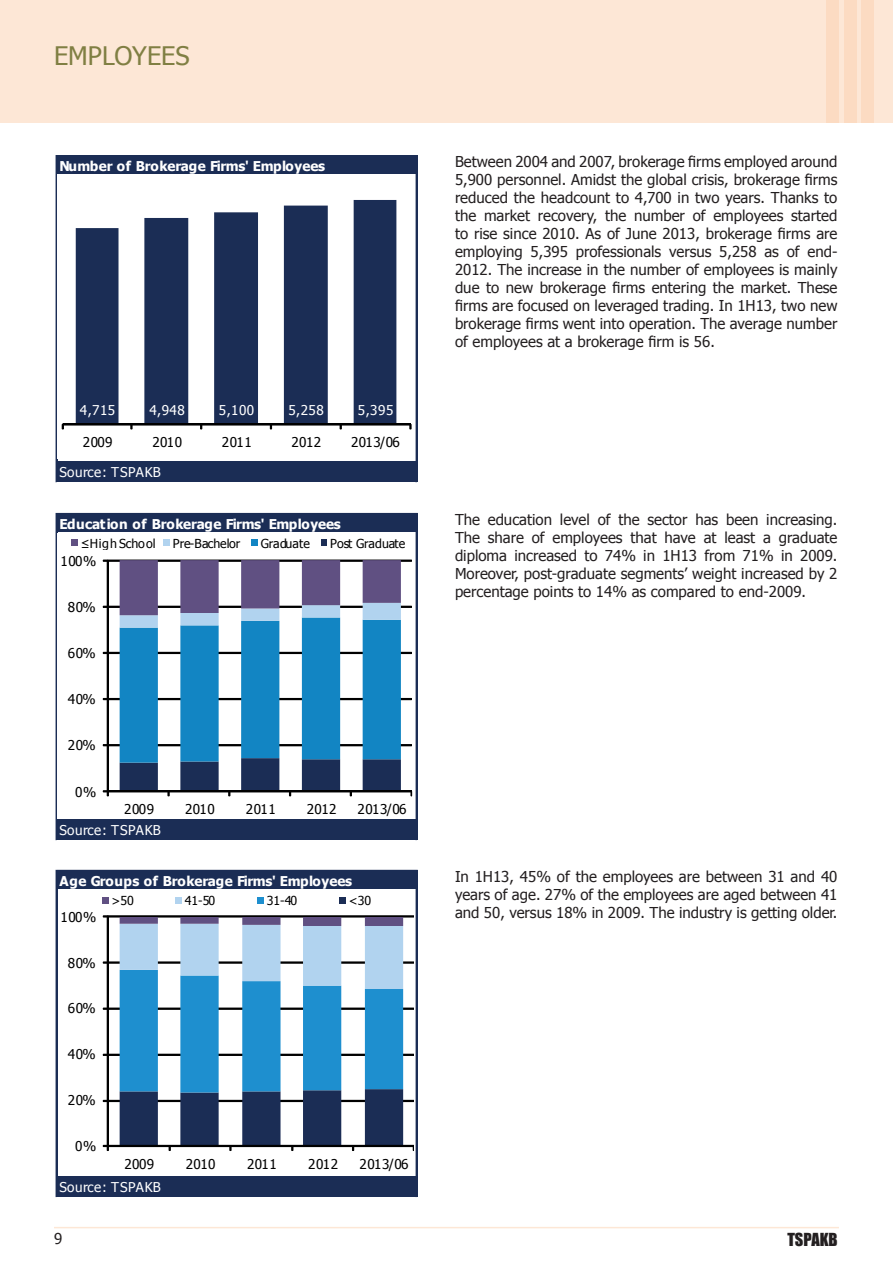
<style>
.page{position:relative;width:893px;height:1263px;background:#fff}
.page>*{position:absolute;margin:0;border:0;box-sizing:border-box;transform-origin:0 0}
.t1{font:25.5px "Tahoma";color:#807f43}
.t2{font:16.5px "Impact";color:#231f20}
.t3{font:15px/18px "Tahoma";color:#231f20;text-align:justify}
.t4{font:13.5px "Tahoma";letter-spacing:.035em;color:#000}
.t5{font:700 13.5px "Tahoma";letter-spacing:-.015em;color:#fff}
.t6{font:13.5px "Tahoma";letter-spacing:.035em;color:#fff}
.t7{font:12.3px "Tahoma";color:#000}
.t8{font:12.3px "Tahoma";letter-spacing:.025em;color:#000}
</style>
<div class="page">
<div style="left:0;top:0;width:893px;height:123px;background:#fde7d6"></div>
<div style="left:844px;top:0;width:12px;height:123px;background:#fcdbc2"></div>
<div style="left:861px;top:0;width:13px;height:123px;background:#fcdbc2"></div>
<div style="left:826px;top:0;width:13px;height:123px;background:#fcdbc2"></div>
<hr style="left:54px;top:1227px;width:785px;height:1px;background:#fcd1af">
<div style="left:57px;top:157px;width:360px;height:19px;background:#1b2d55"></div>
<div style="left:57px;top:461px;width:360px;height:21px;background:#1b2d55"></div>
<hr style="left:56px;top:155px;width:1px;height:327px;background:#1b2d55">
<hr style="left:416px;top:157px;width:1px;height:325px;background:#1b2d55">
<hr style="left:57px;top:155px;width:360px;height:2px;background:#1b2d55">
<div style="left:57px;top:174px;width:357px;height:285px;background:#fff"></div>
<svg style="left:76px;top:200px;width:320px;height:223px;fill:#1b2d55"></svg>
<div style="left:62px;top:423px;width:349px;height:2px;border:1px solid #000"></div>
<svg style="left:130px;top:424px;width:3px;height:5px"></svg>
<svg style="left:409px;top:424px;width:3px;height:5px"></svg>
<div style="left:57px;top:514px;width:360px;height:20px;background:#1b2d55"></div>
<div style="left:57px;top:819px;width:360px;height:21px;background:#1b2d55"></div>
<hr style="left:56px;top:513px;width:1px;height:327px;background:#1b2d55">
<hr style="left:416px;top:514px;width:1px;height:326px;background:#1b2d55">
<hr style="left:57px;top:513px;width:360px;height:1px;background:#1b2d55">
<div style="left:58px;top:533px;width:354px;height:286px;background:#fff"></div>
<div style="left:107px;top:744px;width:305px;height:2px;border:1px solid #000"></div>
<div style="left:107px;top:698px;width:305px;height:2px;border:1px solid #000"></div>
<div style="left:107px;top:652px;width:305px;height:2px;border:1px solid #000"></div>
<div style="left:107px;top:606px;width:305px;height:2px;border:1px solid #000"></div>
<div style="left:107px;top:560px;width:2px;height:232px;border:1px solid #000"></div>
<svg style="left:103px;top:559px;width:5px;height:3px"></svg>
<div style="left:107px;top:790px;width:305px;height:2px;border:1px solid #000"></div>
<svg style="left:103px;top:790px;width:6px;height:6px"></svg>
<svg style="left:120px;top:560px;width:281px;height:236px"></svg>
<div style="left:71px;top:539px;width:7px;height:6px;background:#605082"></div>
<svg style="left:164px;top:539px;width:6px;height:6px"></svg>
<div style="left:251px;top:539px;width:7px;height:6px;background:#1285c3"></div>
<svg style="left:321px;top:539px;width:6px;height:6px"></svg>
<div style="left:57px;top:871px;width:360px;height:19px;background:#1b2d55"></div>
<svg style="left:57px;top:889px;width:359px;height:287px"></svg>
<div style="left:57px;top:1176px;width:360px;height:20px;background:#1b2d55"></div>
<hr style="left:56px;top:870px;width:1px;height:326px;background:#1b2d55">
<hr style="left:416px;top:871px;width:1px;height:325px;background:#1b2d55">
<hr style="left:57px;top:870px;width:360px;height:1px;background:#1b2d55">
<div style="left:58px;top:890px;width:356px;height:283px;background:#fff"></div>
<div style="left:107px;top:1100px;width:307px;height:2px;border:1px solid #000"></div>
<div style="left:107px;top:1054px;width:307px;height:2px;border:1px solid #000"></div>
<div style="left:107px;top:1007px;width:307px;height:3px;border:1px solid #000"></div>
<div style="left:107px;top:961px;width:307px;height:3px;border:1px solid #000"></div>
<div style="left:107px;top:915px;width:307px;height:2px;border:1px solid #000"></div>
<div style="left:107px;top:916px;width:2px;height:230px;border:1px solid #000"></div>
<svg style="left:103px;top:1007px;width:5px;height:3px"></svg>
<svg style="left:103px;top:961px;width:5px;height:3px"></svg>
<div style="left:107px;top:1145px;width:307px;height:2px;border:1px solid #000"></div>
<svg style="left:103px;top:1145px;width:6px;height:6px"></svg>
<svg style="left:120px;top:917px;width:283px;height:234px"></svg>
<svg style="left:102px;top:897px;width:6px;height:6px"></svg>
<div style="left:175px;top:897px;width:7px;height:6px;background:#b1d3ef"></div>
<div style="left:257px;top:897px;width:7px;height:6px;background:#1e8fcf"></div>
<div style="left:339px;top:897px;width:7px;height:6px;background:#1b2d55"></div>
<h1 class="t1" style="left:54px;top:38px;width:137px">EMPLOYEES</h1>
<p class="t5" style="left:59px;top:157px;width:267px">Number of Brokerage Firms' Employees</p>
<p class="t6" style="left:80px;top:401px;width:37px">4,715</p>
<p class="t6" style="left:149px;top:401px;width:37px">4,948</p>
<p class="t6" style="left:219px;top:401px;width:37px">5,100</p>
<p class="t6" style="left:288px;top:401px;width:37px">5,258</p>
<p class="t6" style="left:358px;top:401px;width:37px">5,395</p>
<p class="t4" style="left:83px;top:433px;width:31px">2009</p>
<p class="t4" style="left:152px;top:433px;width:31px">2010</p>
<p class="t4" style="left:222px;top:433px;width:31px">2011</p>
<p class="t4" style="left:291px;top:433px;width:31px">2012</p>
<p class="t4" style="left:351px;top:433px;width:50px">2013/06</p>
<p class="t6" style="left:59px;top:463px;width:103px">Source: TSPAKB</p>
<p class="t5" style="left:59px;top:515px;width:283px">Education of Brokerage Firms' Employees</p>
<p class="t8" style="left:81px;top:535px;width:76px">≤High School</p>
<p class="t7" style="left:173px;top:535px;width:69px">Pre-Bachelor</p>
<p class="t7" style="left:261px;top:535px;width:51px">Graduate</p>
<p class="t7" style="left:330px;top:535px;width:77px">Post Graduate</p>
<p class="t4" style="left:61px;top:552px;width:37px">100%</p>
<p class="t4" style="left:68px;top:598px;width:29px">80%</p>
<p class="t4" style="left:68px;top:644px;width:29px">60%</p>
<p class="t4" style="left:68px;top:690px;width:29px">40%</p>
<p class="t4" style="left:68px;top:736px;width:29px">20%</p>
<p class="t4" style="left:75px;top:782px;width:23px">0%</p>
<p class="t4" style="left:124px;top:800px;width:31px">2009</p>
<p class="t4" style="left:185px;top:800px;width:31px">2010</p>
<p class="t4" style="left:246px;top:800px;width:31px">2011</p>
<p class="t4" style="left:307px;top:800px;width:31px">2012</p>
<p class="t4" style="left:358px;top:800px;width:50px">2013/06</p>
<p class="t6" style="left:59px;top:821px;width:103px">Source: TSPAKB</p>
<p class="t5" style="left:59px;top:872px;width:294px">Age Groups of Brokerage Firms' Employees</p>
<p class="t4" style="left:61px;top:908px;width:37px">100%</p>
<p class="t4" style="left:68px;top:953px;width:29px">80%</p>
<p class="t4" style="left:68px;top:999px;width:29px">60%</p>
<p class="t4" style="left:68px;top:1045px;width:29px">40%</p>
<p class="t4" style="left:68px;top:1091px;width:29px">20%</p>
<p class="t4" style="left:75px;top:1137px;width:23px">0%</p>
<p class="t7" style="left:111px;top:892px;width:24px">&gt;50</p>
<p class="t7" style="left:185px;top:892px;width:32px">41-50</p>
<p class="t7" style="left:267px;top:892px;width:32px">31-40</p>
<p class="t7" style="left:349px;top:892px;width:24px">&lt;30</p>
<p class="t4" style="left:124px;top:1155px;width:31px">2009</p>
<p class="t4" style="left:186px;top:1155px;width:31px">2010</p>
<p class="t4" style="left:247px;top:1155px;width:31px">2011</p>
<p class="t4" style="left:308px;top:1155px;width:31px">2012</p>
<p class="t4" style="left:360px;top:1155px;width:50px">2013/06</p>
<p class="t6" style="left:59px;top:1178px;width:103px">Source: TSPAKB</p>
<p class="t3" style="left:54px;top:1228px;width:10px">9</p>
<p class="t3" style="left:455px;top:152px;width:384px">Between 2004 and 2007, brokerage firms employed around 5,900 personnel. Amidst the global crisis, brokerage firms reduced the headcount to 4,700 in two years. Thanks to the market recovery, the number of employees started to rise since 2010. As of June 2013, brokerage firms are employing 5,395 professionals versus 5,258 as of end-2012. The increase in the number of employees is mainly due to new brokerage firms entering the market. These firms are focused on leveraged trading. In 1H13, two new brokerage firms went into operation. The average number of employees at a brokerage firm is 56.</p>
<p class="t3" style="left:455px;top:510px;width:384px">The education level of the sector has been increasing.<br>The share of employees that have at least a graduate diploma increased to 74% in 1H13 from 71% in 2009.<br>Moreover, post-graduate segments’ weight increased by 2 percentage points to 14% as compared to end-2009.</p>
<p class="t3" style="left:455px;top:866px;width:384px">In 1H13, 45% of the employees are between 31 and 40 years of age. 27% of the employees are aged between 41 and 50, versus 18% in 2009. The industry is getting older.</p>
<p class="t2" style="left:787px;top:1227px;width:52px">TSPAKB</p>
</div>
